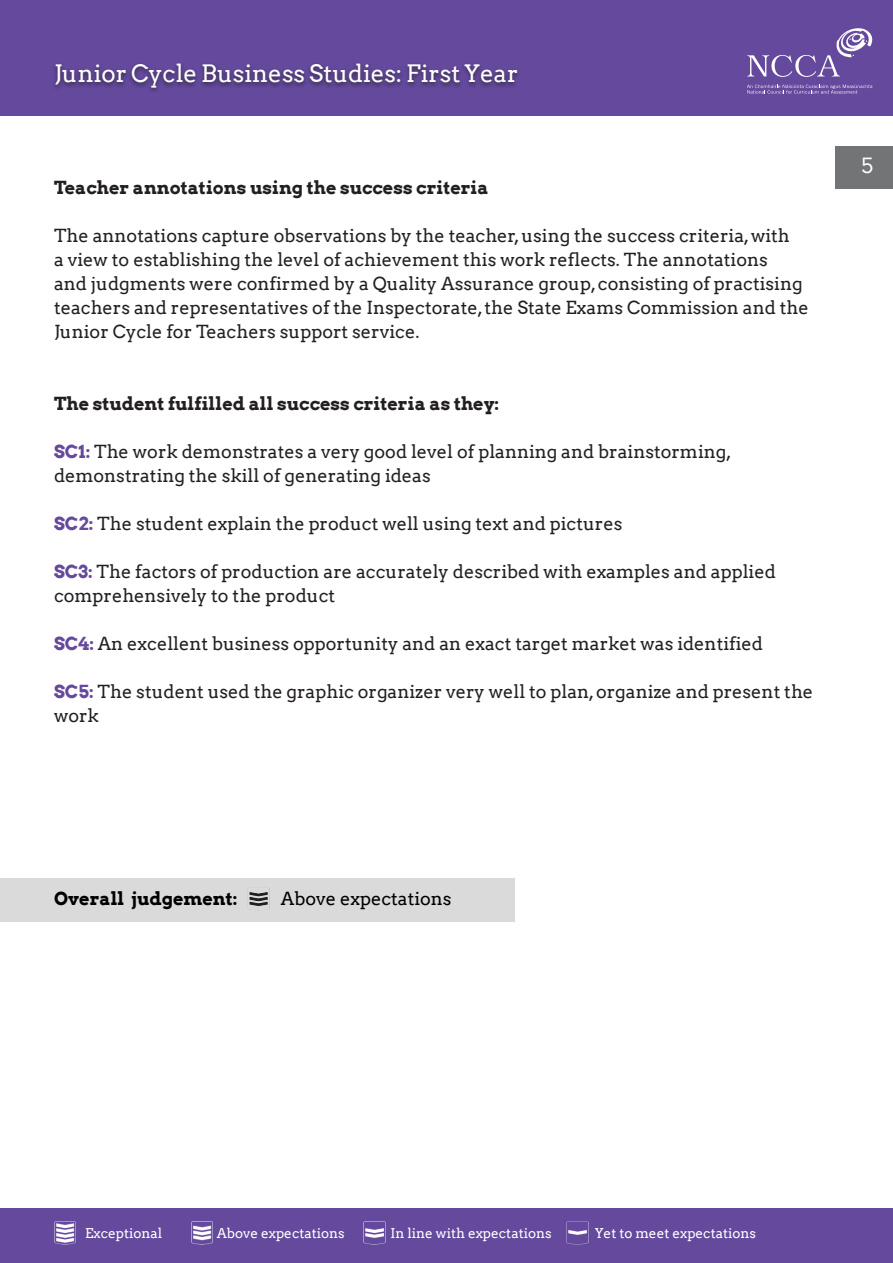
<style>
.page{position:relative;width:893px;height:1263px;background:#fff}
.page>*{position:absolute;margin:0;border:0;box-sizing:border-box;transform-origin:0 0}
.t1{font:24px "Arvo";color:#fff}
.t2{font:21px "Arvo";color:#fff}
.t3{font:18px/24px "Arvo";color:#231f20}
.t4{font:700 18px "Arvo";color:#231f20}
.t5{font:700 18px "Arvo";color:#000001}
.t6{font:18px "Arvo";color:#000001}
.t7{font:13.5px "Arvo";color:#fff}
.s1{font-weight:700;color:#64499d}
</style>
<div class="page">
<div style="left:836px;top:147px;width:57px;height:42px;background:#727475"></div>
<div style="left:0;top:0;width:893px;height:116px;background:#64499d"></div>
<div style="left:51px;top:61px;width:470px;height:32px;background:#231f20;opacity:.73"></div>
<svg style="left:747px;top:85px;width:125px;height:9px"></svg>
<svg style="left:747px;top:28px;width:125px;height:49px"></svg>
<div style="left:0;top:1209px;width:893px;height:54px;background:#64499d"></div>
<img style="left:54px;top:1221px;width:22px;height:24px">
<img style="left:191px;top:1221px;width:22px;height:24px">
<img style="left:364px;top:1221px;width:21px;height:24px">
<div style="left:0;top:878px;width:514px;height:43px;background:#dadada"></div>
<img style="left:249px;top:892px;width:19px;height:14px">
<img style="left:567px;top:1221px;width:21px;height:24px">
<p class="t1" style="left:54px;top:59px;width:466px">Junior Cycle Business Studies: First Year</p>
<p class="t4" style="left:54px;top:176px;width:436px">Teacher annotations using the success criteria</p>
<p class="t3" style="left:54px;top:223px;width:756px">The annotations capture observations by the teacher, using the success criteria, with<br>a view to establishing the level of achievement this work reflects. The annotations<br>and judgments were confirmed by a Quality Assurance group, consisting of practising teachers and representatives of the Inspectorate, the State Exams Commission and the Junior Cycle for Teachers support service.</p>
<p class="t4" style="left:54px;top:392px;width:447px">The student fulfilled all success criteria as they:</p>
<p class="t3" style="left:54px;top:439px;width:679px"><span class="s1">SC1:</span> The work demonstrates a very good level of planning and brainstorming, demonstrating the skill of generating ideas</p>
<p class="t3" style="left:54px;top:511px;width:570px"><span class="s1">SC2:</span> The student explain the product well using text and pictures</p>
<p class="t3" style="left:54px;top:559px;width:723px"><span class="s1">SC3:</span> The factors of production are accurately described with examples and applied comprehensively to the product</p>
<p class="t3" style="left:54px;top:631px;width:710px"><span class="s1">SC4:</span> An excellent business opportunity and an exact target market was identified</p>
<p class="t3" style="left:54px;top:679px;width:761px"><span class="s1">SC5:</span> The student used the graphic organizer very well to plan, organize and present the work</p>
<p class="t2" style="left:862px;top:153px;width:13px">5</p>
<p class="t5" style="left:54px;top:887px;width:185px">Overall judgement:</p>
<p class="t6" style="left:281px;top:887px;width:172px">Above expectations</p>
<p class="t7" style="left:85px;top:1225px;width:79px">Exceptional</p>
<p class="t7" style="left:217px;top:1225px;width:130px">Above expectations</p>
<p class="t7" style="left:390px;top:1225px;width:163px">In line with expectations</p>
<p class="t7" style="left:595px;top:1225px;width:163px">Yet to meet expectations</p>
</div>
